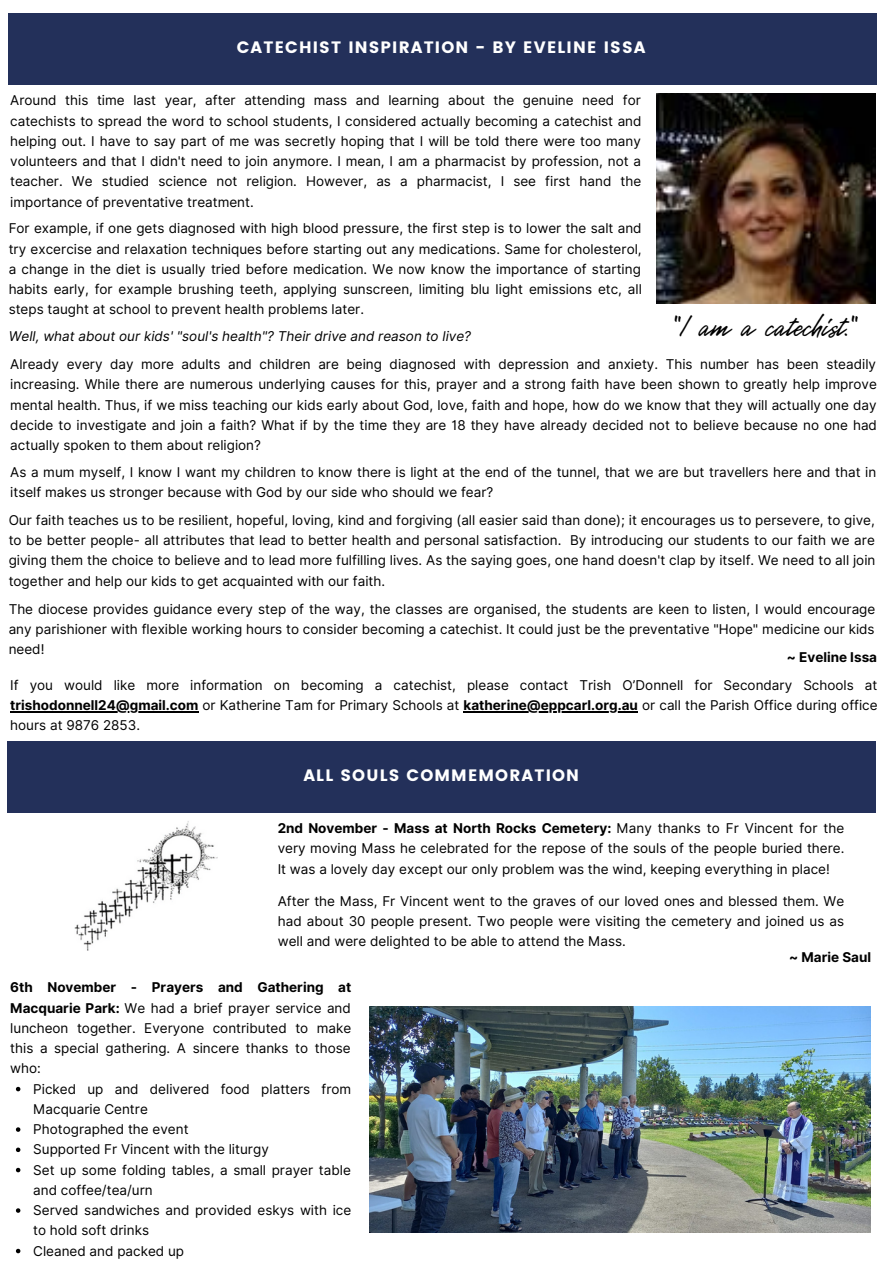
<style>
.page{position:relative;width:893px;height:1264px;background:#fff}
.page>*{position:absolute;margin:0;border:0;box-sizing:border-box;transform-origin:0 0}
.t1{font:36px "Gentlemens Script";color:#000}
.t2{font:16.5px "Poppins";letter-spacing:-.285em;color:#fff}
.t3{font:16.5px "Poppins";letter-spacing:.07em;color:#fff}
.t4{font:13.5px/20.2px "Inter";color:#000;text-align:justify}
.t5{font:italic 13.5px "Inter";color:#000}
.t6{font:700 13.5px "Inter";color:#000}
.s1{font-weight:700}
</style>
<div class="page">
<div style="left:9px;top:14px;width:867px;height:70px;background:#23305a"></div>
<div style="left:7px;top:741px;width:868px;height:71px;background:#23305a"></div>
<img style="left:656px;top:93px;width:219px;height:210px">
<img style="left:369px;top:1006px;width:501px;height:226px">
<img style="left:74px;top:821px;width:143px;height:129px">
<hr style="left:10px;top:711px;width:188px;height:1px;background:#000">
<hr style="left:463px;top:711px;width:175px;height:1px;background:#000">
<svg style="left:16px;top:1086px;width:4px;height:5px"></svg>
<svg style="left:16px;top:1127px;width:4px;height:4px"></svg>
<svg style="left:16px;top:1147px;width:4px;height:5px"></svg>
<svg style="left:16px;top:1167px;width:4px;height:5px"></svg>
<svg style="left:16px;top:1208px;width:4px;height:4px"></svg>
<svg style="left:16px;top:1248px;width:4px;height:5px"></svg>
<p class="t2" style="left:230px;top:38px;width:432px">TCHAI ST EFCOHRITSNT I GI NHSTP' SI RFAETAI OT UNR-E :BTYHEEVWE LIILNDE GI SOSOAS E</p>
<p class="t4" style="left:10px;top:90px;width:632px">Around this time last year, after attending mass and learning about the genuine need for catechists to spread the word to school students, I considered actually becoming a catechist and helping out. I have to say part of me was secretly hoping that I will be told there were too many volunteers and that I didn't need to join anymore. I mean, I am a pharmacist by profession, not a teacher. We studied science not religion. However, as a pharmacist, I see first hand the importance of preventative treatment.</p>
<p class="t4" style="left:9px;top:218px;width:634px">For example, if one gets diagnosed with high blood pressure, the first step is to lower the salt and try excercise and relaxation techniques before starting out any medications. Same for cholesterol, a change in the diet is usually tried before medication. We now know the importance of starting habits early, for example brushing teeth, applying sunscreen, limiting blu light emissions etc, all steps taught at school to prevent health problems later.</p>
<p class="t5" style="left:9px;top:328px;width:464px">Well, what about our kids' "soul's health"? Their drive and reason to live?</p>
<h1 class="t1" style="left:673px;top:304px;width:185px">"I am a catechist."</h1>
<p class="t4" style="left:10px;top:354px;width:868px">Already every day more adults and children are being diagnosed with depression and anxiety. This number has been steadily increasing. While there are numerous underlying causes for this, prayer and a strong faith have been shown to greatly help improve mental health. Thus, if we miss teaching our kids early about God, love, faith and hope, how do we know that they will actually one day decide to investigate and join a faith? What if by the time they are 18 they have already decided not to believe because no one had actually spoken to them about religion?</p>
<p class="t4" style="left:10px;top:462px;width:867px">As a mum myself, I know I want my children to know there is light at the end of the tunnel, that we are but travellers here and that in itself makes us stronger because with God by our side who should we fear?</p>
<p class="t4" style="left:9px;top:510px;width:868px">Our faith teaches us to be resilient, hopeful, loving, kind and forgiving (all easier said than done); it encourages us to persevere, to give, to be better people- all attributes that lead to better health and personal satisfaction. By introducing our students to our faith we are giving them the choice to believe and to lead more fulfilling lives. As the saying goes, one hand doesn't clap by itself. We need to all join together and help our kids to get acquainted with our faith.</p>
<p class="t4" style="left:9px;top:598px;width:868px">The diocese provides guidance every step of the way, the classes are organised, the students are keen to listen, I would encourage any parishioner with flexible working hours to consider becoming a catechist. It could just be the preventative "Hope" medicine our kids need!</p>
<p class="t4" style="left:10px;top:674px;width:868px">If you would like more information on becoming a catechist, please contact Trish O’Donnell for Secondary Schools at <span class="s1">trishodonnell24@gmail.com</span> or Katherine Tam for Primary Schools at <span class="s1">katherine@eppcarl.org.au</span> or call the Parish Office during office hours at 9876 2853.</p>
<p class="t3" style="left:303px;top:765px;width:277px">ALL SOULS COMMEMORATION</p>
<p class="t6" style="left:786px;top:649px;width:92px">~ Eveline Issa</p>
<p class="t4" style="left:278px;top:818px;width:568px"><span class="s1">2nd November - Mass at North Rocks Cemetery:</span> Many thanks to Fr Vincent for the very moving Mass he celebrated for the repose of the souls of the people buried there.<br>It was a lovely day except our only problem was the wind, keeping everything in place!</p>
<p class="t4" style="left:278px;top:890px;width:568px">After the Mass, Fr Vincent went to the graves of our loved ones and blessed them. We had about 30 people present. Two people were visiting the cemetery and joined us as well and were delighted to be able to attend the Mass.</p>
<p class="t6" style="left:789px;top:948px;width:83px">~ Marie Saul</p>
<p class="t4" style="left:10px;top:977px;width:342px"><span class="s1">6th November - Prayers and Gathering at Macquarie Park:</span> We had a brief prayer service and luncheon together. Everyone contributed to make this a special gathering. A sincere thanks to those who:</p>
<p class="t4" style="left:33px;top:1078px;width:319px;text-align:left">Picked up and delivered food platters from<br>Macquarie Centre<br>Photographed the event<br>Supported Fr Vincent with the liturgy<br>Set up some folding tables, a small prayer table and coffee/tea/urn<br>Served sandwiches and provided eskys with ice to hold soft drinks<br>Cleaned and packed up</p>
</div>
